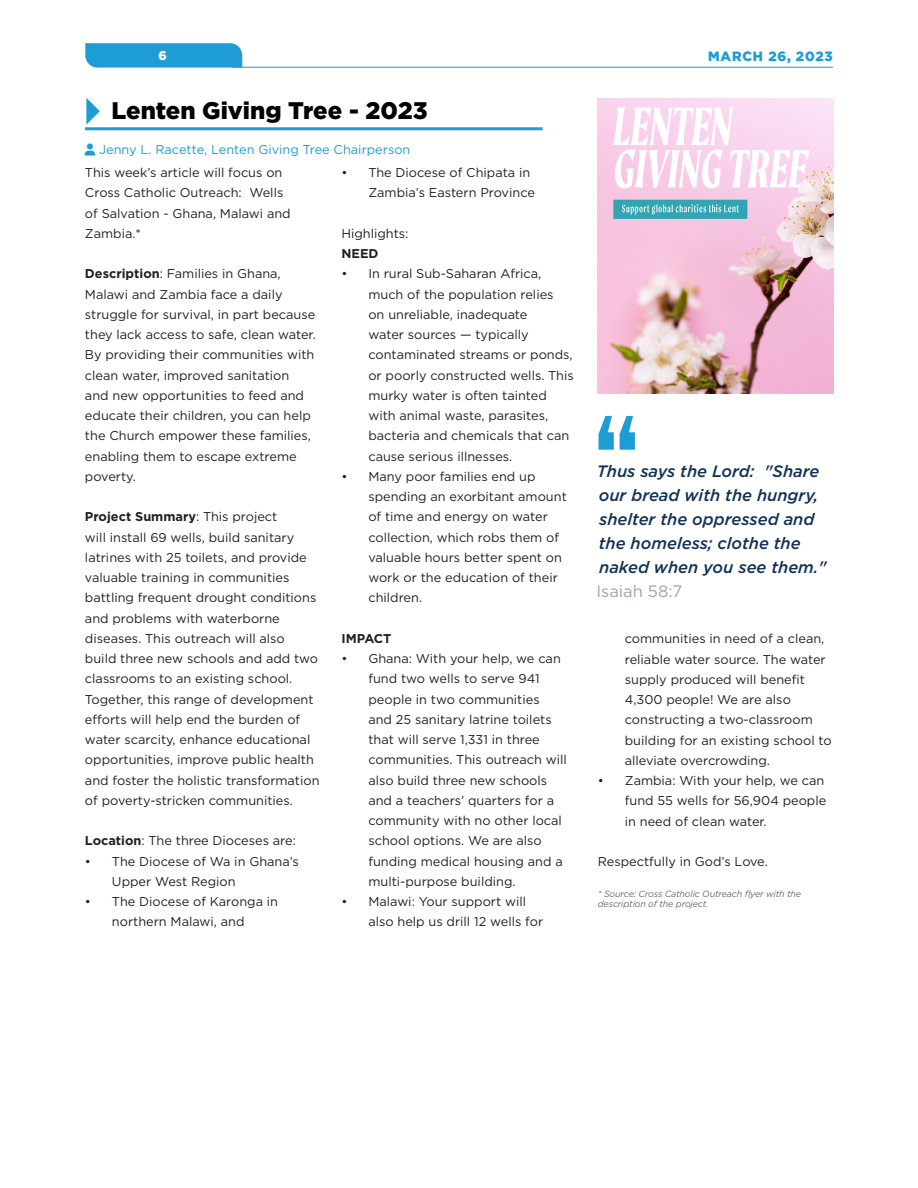
<style>
.page{position:relative;width:918px;height:1188px;background:#fff}
.page>*{position:absolute;margin:0;border:0;box-sizing:border-box;transform-origin:0 0}
.t1{font:900 24px "Gotham";color:#000}
.t2{font:italic 500 16.5px/24px "Gotham";color:#113258}
.t3{font:16.5px "Gotham";color:#9ba4b2}
.t4{font:900 13.5px "Gotham";color:#1d9dd3}
.t5{font:12.75px/20.2px "Gotham";color:#231f20}
.t6{font:12.75px "Gotham";color:#1d9dd3}
.t7{font:700 12.75px "Gotham";color:#231f20}
.t8{font:900 12.75px "Gotham";color:#fff}
.Small_Detail_Footnot{font:italic 9px/10.5px "Gotham";letter-spacing:-.02em;color:#6e6b6d}
.s1{font-weight:700}
</style>
<div class="page">
<hr style="left:233px;top:67px;width:600px;height:1px;background:#1d9dd3">
<svg style="left:85px;top:43px;width:157px;height:25px;background:#26a1d4"></svg>
<hr style="left:85px;top:127px;width:458px;height:3px;background:#1d9dd3">
<svg style="left:86px;top:98px;width:14px;height:27px"></svg>
<img style="left:597px;top:98px;width:236px;height:295px">
<svg style="left:599px;top:416px;width:36px;height:34px"></svg>
<p class="t8" style="left:158px;top:46px;width:10px">6</p>
<p class="t4" style="left:708px;top:47px;width:127px">MARCH 26, 2023</p>
<p class="t1" style="left:112px;top:94px;width:318px">Lenten Giving Tree - 2023</p>
<p class="t6" style="left:99px;top:141px;width:313px">Jenny L. Racette, Lenten Giving Tree Chairperson</p>
<p class="t5" style="left:85px;top:162px;width:207px">This week’s article will focus on<br>Cross Catholic Outreach: Wells of Salvation - Ghana, Malawi and<br>Zambia.*</p>
<p class="t5" style="left:85px;top:264px;width:232px"><span class="s1">Description</span>: Families in Ghana,<br>Malawi and Zambia face a daily struggle for survival, in part because they lack access to safe, clean water.<br>By providing their communities with clean water, improved sanitation and new opportunities to feed and educate their children, you can help the Church empower these families, enabling them to escape extreme poverty.</p>
<p class="t5" style="left:85px;top:507px;width:236px"><span class="s1">Project Summary</span>: This project<br>will install 69 wells, build sanitary latrines with 25 toilets, and provide valuable training in communities battling frequent drought conditions and problems with waterborne diseases. This outreach will also<br>build three new schools and add two classrooms to an existing school.<br>Together, this range of development efforts will help end the burden of water scarcity, enhance educational opportunities, improve public health and foster the holistic transformation of poverty-stricken communities.</p>
<p class="t5" style="left:85px;top:831px;width:212px"><span class="s1">Location</span>: The three Dioceses are:</p>
<p class="t5" style="left:112px;top:851px;width:188px;text-indent:-27px">• The Diocese of Wa in Ghana’s<br>Upper West Region</p>
<p class="t5" style="left:85px;top:891px;width:195px;text-align:center">• The Diocese of Karonga in northern Malawi, and</p>
<p class="t5" style="left:368px;top:162px;width:168px;text-indent:-27px">• The Diocese of Chipata in<br>Zambia’s Eastern Province</p>
<p class="t5" style="left:341px;top:223px;width:69px">Highlights:</p>
<p class="t7" style="left:341px;top:245px;width:39px">NEED</p>
<p class="t5" style="left:368px;top:264px;width:207px;text-indent:-27px">• In rural Sub-Saharan Africa, much of the population relies<br>on unreliable, inadequate<br>water sources — typically contaminated streams or ponds, or poorly constructed wells. This murky water is often tainted with animal waste, parasites, bacteria and chemicals that can cause serious illnesses.</p>
<p class="t5" style="left:368px;top:466px;width:200px;text-indent:-27px">• Many poor families end up spending an exorbitant amount of time and energy on water collection, which robs them of valuable hours better spent on work or the education of their children.</p>
<p class="t7" style="left:341px;top:630px;width:52px">IMPACT</p>
<p class="t5" style="left:368px;top:648px;width:200px;text-indent:-27px">• Ghana: With your help, we can fund two wells to serve 941 people in two communities<br>and 25 sanitary latrine toilets that will serve 1,331 in three communities. This outreach will also build three new schools and a teachers’ quarters for a community with no other local school options. We are also funding medical housing and a multi-purpose building.</p>
<p class="t5" style="left:368px;top:891px;width:176px;text-indent:-27px">• Malawi: Your support will also help us drill 12 wells for</p>
<p class="t2" style="left:597px;top:459px;width:231px">Thus says the Lord: "Share our bread with the hungry, shelter the oppressed and the homeless; clothe the naked when you see them."</p>
<p class="t3" style="left:596px;top:581px;width:88px">Isaiah 58:7</p>
<p class="t5" style="left:625px;top:629px;width:208px">communities in need of a clean, reliable water source. The water supply produced will benefit<br>4,300 people! We are also constructing a two-classroom building for an existing school to alleviate overcrowding.</p>
<p class="t5" style="left:625px;top:770px;width:203px;text-indent:-27px">• Zambia: With your help, we can fund 55 wells for 56,904 people in need of clean water.</p>
<p class="t5" style="left:598px;top:851px;width:171px">Respectfully in God’s Love.</p>
<p class="Small_Detail_Footnot" style="left:598px;top:888px;width:205px">* Source: Cross Catholic Outreach flyer with the description of the project.</p>
</div>
